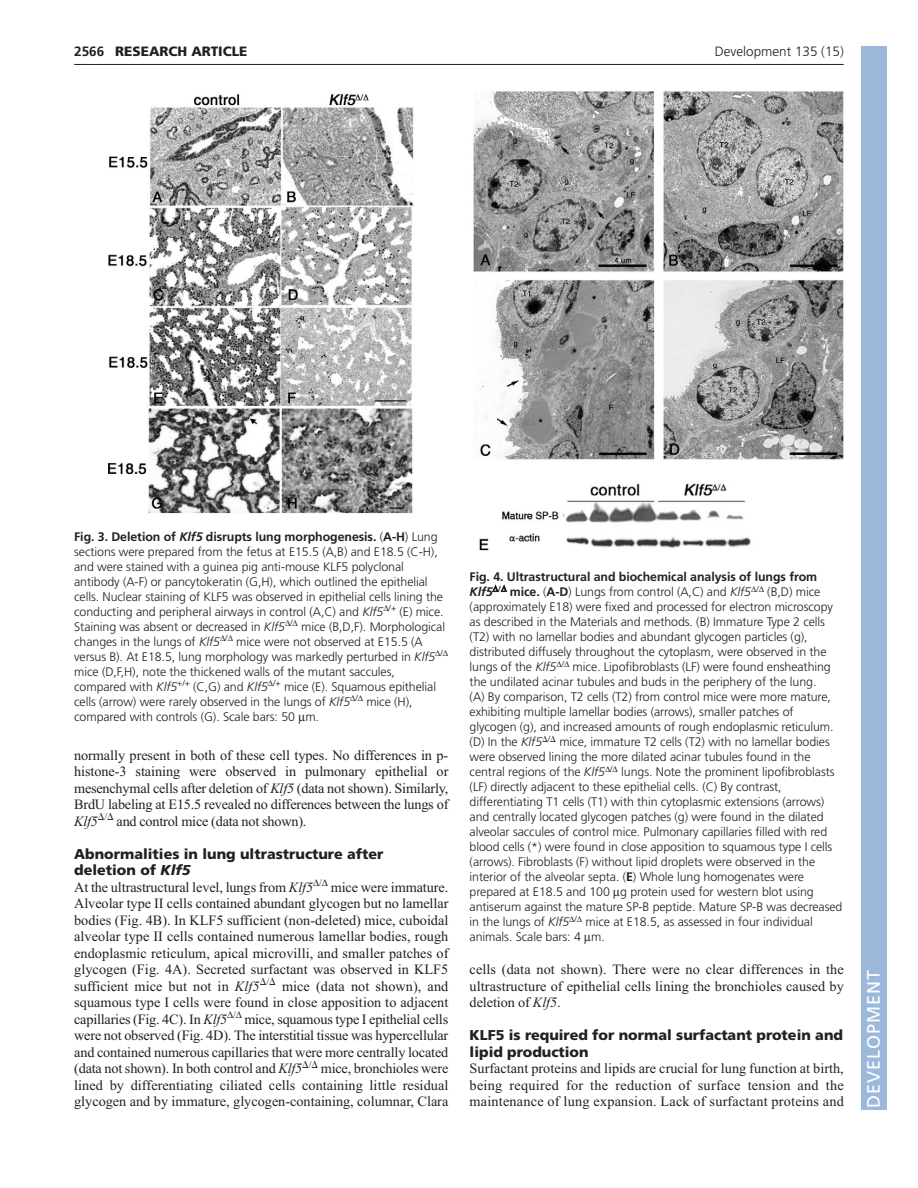
<style>
.page{position:relative;width:918px;height:1188px;background:#fff}
.page>*{position:absolute;margin:0;border:0;box-sizing:border-box;transform-origin:0 0}
.t1{font:18px "Frutiger LT Std";letter-spacing:.055em;color:#fff}
.t2{font:14.25px/16.5px "Times New Roman";color:#231f20;text-align:justify}
.t3{font:900 14.25px/16.5px "Frutiger LT Std";color:#231f20}
.t4{font:300 13.5px "Frutiger LT Std";color:#231f20}
.t5{font:900 13.5px "Frutiger LT Std";color:#231f20}
.t6{font:700 13.5px "Frutiger LT Std";color:#231f20}
.t7{font:300 12.3px/15px "Frutiger LT Std";letter-spacing:-.005em;color:#231f20}
.s1{font-weight:700}
.s2{font-weight:700;font-style:italic}
.s3{font-style:italic}
</style>
<div class="page">
<hr style="left:74px;top:64px;width:770px;height:1px;background:#231f20">
<img style="left:108px;top:94px;width:306px;height:420px">
<img style="left:473px;top:91px;width:371px;height:460px">
<div style="left:861px;top:46px;width:25px;height:1064px;background:#9cb9db"></div>
<p class="t6" style="left:74px;top:46px;width:32px">2566</p>
<p class="t5" style="left:115px;top:46px;width:134px">RESEARCH ARTICLE</p>
<p class="t4" style="left:715px;top:46px;width:131px">Development 135 (15)</p>
<p class="t7" style="left:74px;top:530px;width:372px"><span class="s1">Fig. 3. Deletion of</span> <span class="s2">Klf5</span> <span class="s1">disrupts lung morphogenesis.</span> (<span class="s1">A-H</span>) Lung sections were prepared from the fetus at E15.5 (A,B) and E18.5 (C-H), and were stained with a guinea pig anti-mouse KLF5 polyclonal antibody (A-F) or pancytokeratin (G,H), which outlined the epithelial cells. Nuclear staining of KLF5 was observed in epithelial cells lining the conducting and peripheral airways in control (A,C) and <span class="s3">Klf5</span> <sup>/+</sup> (E) mice.<br>Staining was absent or decreased in <span class="s3">Klf5</span> <sup>/</sup> mice (B,D,F). Morphological changes in the lungs of <span class="s3">Klf5</span> <sup>/</sup> mice were not observed at E15.5 (A versus B). At E18.5, lung morphology was markedly perturbed in <span class="s3">Klf5</span> <sup>/ </sup>mice (D,F,H), note the thickened walls of the mutant saccules, compared with <span class="s3">Klf5</span><sup>+/+</sup> (C,G) and <span class="s3">Klf5</span> <sup>/+</sup> mice (E). Squamous epithelial cells (arrow) were rarely observed in the lungs of <span class="s3">Klf5</span> <sup>/</sup> mice (H), compared with controls (G). Scale bars: 50 m.</p>
<p class="t2" style="left:74px;top:748px;width:376px">normally present in both of these cell types. No differences in p&shy;histone-3 staining were observed in pulmonary epithelial or mesenchymal cells after deletion of <span class="s3">Klf5</span> (data not shown). Similarly, BrdU labeling at E15.5 revealed no differences between the lungs of <span class="s3">Klf5</span><sup>-</sup><sup>/</sup><sup>-</sup> and control mice (data not shown).</p>
<p class="t3" style="left:74px;top:847px;width:311px">Abnormalities in lung ultrastructure after deletion of <span class="s3">Klf5</span></p>
<p class="t2" style="left:74px;top:880px;width:376px">At the ultrastructural level, lungs from <span class="s3">Klf5</span> <sup>/</sup> mice were immature.<br>Alveolar type II cells contained abundant glycogen but no lamellar bodies (Fig. 4B). In KLF5 sufficient (non-deleted) mice, cuboidal alveolar type II cells contained numerous lamellar bodies, rough endoplasmic reticulum, apical microvilli, and smaller patches of glycogen (Fig. 4A). Secreted surfactant was observed in KLF5 sufficient mice but not in <span class="s3">Klf5</span><sup>-</sup><sup>/</sup><sup>-</sup> mice (data not shown), and squamous type I cells were found in close apposition to adjacent capillaries (Fig. 4C). In <span class="s3">Klf5</span> <sup>/</sup> mice, squamous type I epithelial cells were not observed (Fig. 4D). The interstitial tissue was hypercellular and contained numerous capillaries that were more centrally located (data not shown). In both control and <span class="s3">Klf5</span><sup>-</sup><sup>/</sup><sup>-</sup> mice, bronchioles were lined by differentiating ciliated cells containing little residual glycogen and by immature, glycogen-containing, columnar, Clara</p>
<p class="t7" style="left:470px;top:570px;width:374px"><span class="s1">Fig. 4. Ultrastructural and biochemical analysis of lungs from </span><span class="s2">Klf5</span> <sup>/</sup> <span class="s1">mice.</span> (<span class="s1">A-D</span>) Lungs from control (A,C) and <span class="s3">Klf5</span> <sup>/</sup> (B,D) mice (approximately E18) were fixed and processed for electron microscopy as described in the Materials and methods. (B) Immature Type 2 cells (T2) with no lamellar bodies and abundant glycogen particles (g), distributed diffusely throughout the cytoplasm, were observed in the lungs of the <span class="s3">Klf5</span> <sup>/</sup> mice. Lipofibroblasts (LF) were found ensheathing the undilated acinar tubules and buds in the periphery of the lung.<br>(A) By comparison, T2 cells (T2) from control mice were more mature, exhibiting multiple lamellar bodies (arrows), smaller patches of glycogen (g), and increased amounts of rough endoplasmic reticulum. (D) In the <span class="s3">Klf5</span><sup>-</sup><sup>/</sup><sup>-</sup> mice, immature T2 cells (T2) with no lamellar bodies were observed lining the more dilated acinar tubules found in the central regions of the <span class="s3">Klf5</span> <sup>/</sup> lungs. Note the prominent lipofibroblasts (LF) directly adjacent to these epithelial cells. (C) By contrast, differentiating T1 cells (T1) with thin cytoplasmic extensions (arrows) and centrally located glycogen patches (g) were found in the dilated alveolar saccules of control mice. Pulmonary capillaries filled with red blood cells (*) were found in close apposition to squamous type I cells (arrows). Fibroblasts (F) without lipid droplets were observed in the interior of the alveolar septa. (<span class="s1">E</span>) Whole lung homogenates were prepared at E18.5 and 100 g protein used for western blot using antiserum against the mature SP-B peptide. Mature SP-B was decreased in the lungs of <span class="s3">Klf5</span> <sup>/</sup> mice at E18.5, as assessed in four individual animals. Scale bars: 4 m.</p>
<p class="t2" style="left:470px;top:963px;width:376px">cells (data not shown). There were no clear differences in the ultrastructure of epithelial cells lining the bronchioles caused by deletion of <span class="s3">Klf5</span>.</p>
<p class="t3" style="left:470px;top:1028px;width:375px">KLF5 is required for normal surfactant protein and lipid production</p>
<p class="t2" style="left:470px;top:1062px;width:376px">Surfactant proteins and lipids are crucial for lung function at birth, being required for the reduction of surface tension and the maintenance of lung expansion. Lack of surfactant proteins and</p>
<h1 class="t1" style="left:863px;top:1108px;width:140px;rotate:-90deg">DEVELOPMENT</h1>
</div>
